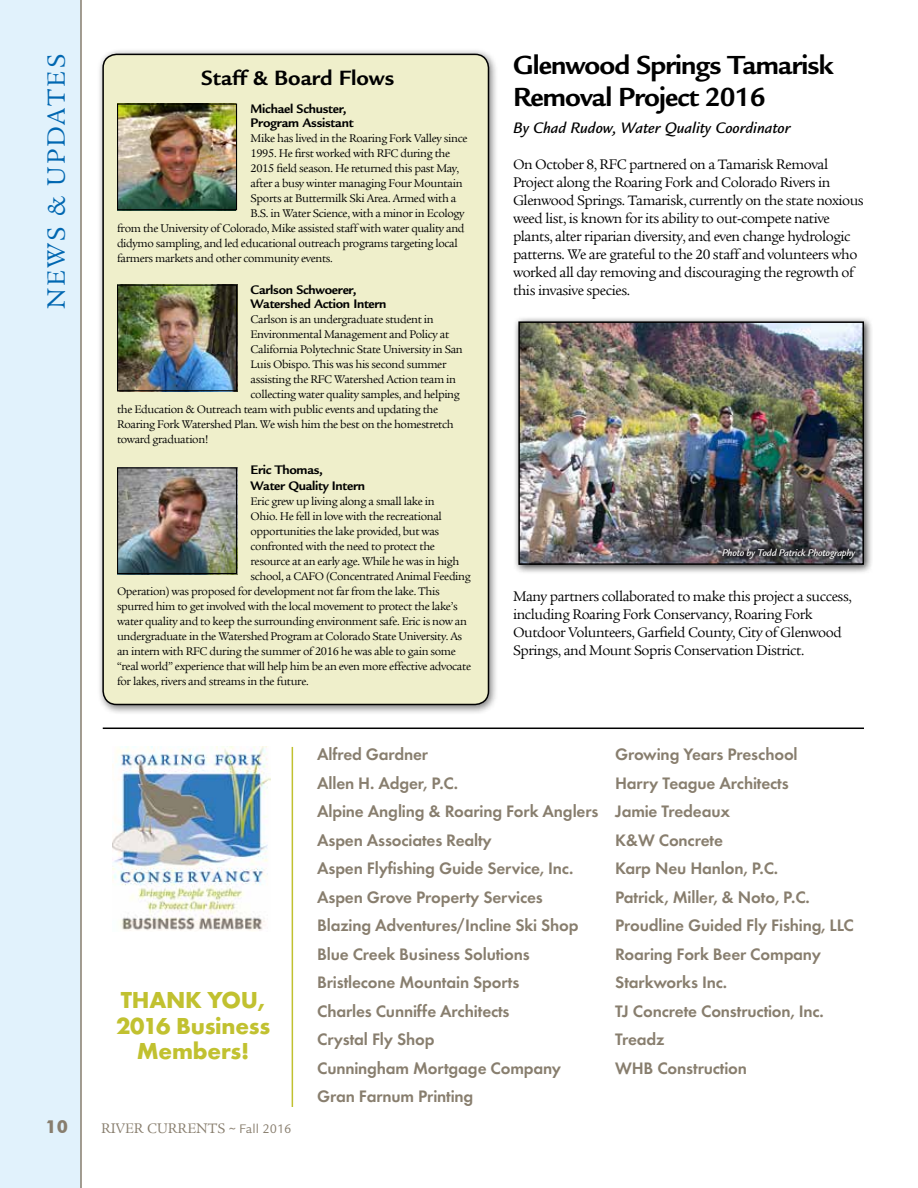
<style>
.page{position:relative;width:918px;height:1188px;background:#fff}
.page>*{position:absolute;margin:0;border:0;box-sizing:border-box;transform-origin:0 0}
.t1{font:700 28.5px/31.5px "Legacy Sans";letter-spacing:-.03em;color:#000}
.t2{font:27px "Legacy Serif";letter-spacing:.08em;color:#0067b1}
.t3{font:700 24px/25.5px "Futura T";letter-spacing:-.01em;color:#c1c130;text-align:center}
.t4{font:700 22.5px "Legacy Sans";color:#000}
.t5{font:700 18px "Futura BT";color:#887e6e}
.t6{font:600 17.25px/28.5px "Futura T";letter-spacing:-.01em;color:#887e6e}
.t7{font:italic 500 16.5px "Legacy Sans";color:#000}
.t8{font:15px/18px "Legacy Serif";letter-spacing:-.03em;color:#000}
.t9{font:15px "Legacy Serif";color:#887e6e}
.t10{font:700 13.5px/13.5px "Legacy Sans";letter-spacing:-.02em;color:#000}
.t11{font:12px "Legacy Serif";letter-spacing:-.03em;color:#000}
.t12{font:italic 500 10.5px "Legacy Sans";letter-spacing:-.02em;color:#fff}
.s1{font-family:"Legacy Sans";font-size:13.5px}
</style>
<div class="page">
<div style="left:0;top:0;width:80px;height:1188px;background:#e1f2fc"></div>
<hr style="left:80px;top:0;width:2px;height:1188px;background:#887e6e">
<img style="left:113px;top:747px;width:158px;height:184px">
<div style="left:97px;top:48px;width:402px;height:667px;background:#000;opacity:.5"></div>
<div style="left:103px;top:54px;width:385px;height:650px;background:#efefcb;border-radius:14px"></div>
<div style="left:102px;top:54px;width:387px;height:651px;border:2px solid #000;border-radius:14px"></div>
<img style="left:119px;top:469px;width:116px;height:103px">
<div style="left:117px;top:467px;width:120px;height:107px;border:1px solid #000"></div>
<img style="left:119px;top:287px;width:116px;height:102px">
<div style="left:117px;top:285px;width:120px;height:106px;border:1px solid #000"></div>
<img style="left:119px;top:105px;width:116px;height:103px">
<div style="left:117px;top:103px;width:120px;height:107px;border:1px solid #000"></div>
<hr style="left:292px;top:747px;width:1px;height:360px;background:#c1c130">
<hr style="left:103px;top:728px;width:761px;height:1px;background:#000">
<div style="left:513px;top:316px;width:361px;height:258px;background:#000;opacity:.75"></div>
<img style="left:521px;top:324px;width:340px;height:238px">
<div style="left:518px;top:321px;width:346px;height:244px;border:2px solid #000"></div>
<div style="left:715px;top:541px;width:148px;height:26px;background:#000;opacity:.75"></div>
<h2 class="t2" style="left:41px;top:309px;width:257px;rotate:-90deg">NEWS &amp; UPDATES</h2>
<h3 class="t4" style="left:201px;top:65px;width:195px">Staff &amp; Board Flows</h3>
<p class="t10" style="left:251px;top:102px;width:104px">Michael Schuster,<br>Program Assistant</p>
<p class="t11" style="left:251px;top:131px;width:218px">Mike has lived in the Roaring Fork Valley since</p>
<p class="t11" style="left:251px;top:146px;width:201px">1995. He first worked with RFC during the</p>
<p class="t11" style="left:251px;top:161px;width:210px">2015 field season. He returned this past May,</p>
<p class="t11" style="left:251px;top:176px;width:214px">after a busy winter managing Four Mountain</p>
<p class="t11" style="left:251px;top:191px;width:207px">Sports at Buttermilk Ski Area. Armed with a</p>
<p class="t11" style="left:251px;top:206px;width:215px">B.S. in Water Science, with a minor in Ecology</p>
<p class="t11" style="left:117px;top:221px;width:349px">from the University of Colorado, Mike assisted staff with water quality and</p>
<p class="t11" style="left:117px;top:236px;width:342px">didymo sampling, and led educational outreach programs targeting local</p>
<p class="t11" style="left:117px;top:251px;width:217px">farmers markets and other community events.</p>
<p class="t10" style="left:251px;top:283px;width:137px">Carlson Schwoerer,<br>Watershed Action Intern</p>
<p class="t11" style="left:251px;top:312px;width:185px">Carlson is an undergraduate student in</p>
<p class="t11" style="left:251px;top:327px;width:200px">Environmental Management and Policy at</p>
<p class="t11" style="left:251px;top:342px;width:214px">California Polytechnic State University in San</p>
<p class="t11" style="left:251px;top:357px;width:197px">Luis Obispo. This was his second summer</p>
<p class="t11" style="left:251px;top:372px;width:207px">assisting the RFC Watershed Action team in</p>
<p class="t11" style="left:251px;top:387px;width:211px">collecting water quality samples, and helping</p>
<p class="t11" style="left:117px;top:402px;width:323px">the Education &amp; Outreach team with public events and updating the</p>
<p class="t11" style="left:117px;top:417px;width:338px">Roaring Fork Watershed Plan. We wish him the best on the homestretch</p>
<p class="t11" style="left:117px;top:432px;width:93px">toward graduation!</p>
<p class="t10" style="left:251px;top:462px;width:116px;line-height:16.2px">Eric Thomas,<br>Water Quality Intern</p>
<p class="t11" style="left:251px;top:495px;width:186px">Eric grew up living along a small lake in</p>
<p class="t11" style="left:251px;top:510px;width:193px">Ohio. He fell in love with the recreational</p>
<p class="t11" style="left:251px;top:525px;width:190px">opportunities the lake provided, but was</p>
<p class="t11" style="left:251px;top:540px;width:186px">confronted with the need to protect the</p>
<p class="t11" style="left:251px;top:555px;width:210px">resource at an early age. While he was in high</p>
<p class="t11" style="left:251px;top:570px;width:222px">school, a CAFO (Concentrated Animal Feeding</p>
<p class="t11" style="left:117px;top:585px;width:324px">Operation) was proposed for development not far from the lake. This</p>
<p class="t11" style="left:117px;top:600px;width:342px">spurred him to get involved with the local movement to protect the lake’s</p>
<p class="t11" style="left:117px;top:615px;width:352px">water quality and to keep the surrounding environment safe. Eric is now an</p>
<p class="t11" style="left:117px;top:630px;width:347px">undergraduate in the Watershed Program at Colorado State University. As</p>
<p class="t11" style="left:117px;top:645px;width:340px">an intern with RFC during the summer of 2016 he was able to gain some</p>
<p class="t11" style="left:117px;top:660px;width:356px">“real world” experience that will help him be an even more effective advocate</p>
<p class="t11" style="left:117px;top:675px;width:193px">for lakes, rivers and streams in the future.</p>
<h1 class="t1" style="left:513px;top:50px;width:322px">Glenwood Springs Tamarisk<br>Removal Project 2016</h1>
<h3 class="t7" style="left:513px;top:119px;width:279px">By Chad Rudow, Water Quality Coordinator</h3>
<p class="t8" style="left:513px;top:155px;width:352px">On October 8, RFC partnered on a Tamarisk Removal Project along the Roaring Fork and Colorado Rivers in Glenwood Springs. Tamarisk, currently on the state noxious weed list, is known for its ability to out-compete native plants, alter riparian diversity, and even change hydrologic patterns. We are grateful to the 20 staff and volunteers who worked all day removing and discouraging the regrowth of this invasive species.</p>
<p class="t12" style="left:722px;top:547px;width:135px">Photo by Todd Patrick Photography</p>
<p class="t8" style="left:513px;top:587px;width:340px">Many partners collaborated to make this project a success, including Roaring Fork Conservancy, Roaring Fork Outdoor Volunteers, Garfield County, City of Glenwood Springs, and Mount Sopris Conservation District.</p>
<h3 class="t3" style="left:116px;top:988px;width:156px">THANK YOU,<br>2016 Business<br>Members!</h3>
<p class="t6" style="left:317px;top:740px;width:283px">Alfred Gardner<br>Allen H. Adger, P.C.<br>Alpine Angling &amp; Roaring Fork Anglers<br>Aspen Associates Realty<br>Aspen Flyfishing Guide Service, Inc.<br>Aspen Grove Property Services<br>Blazing Adventures/Incline Ski Shop<br>Blue Creek Business Solutions<br>Bristlecone Mountain Sports<br>Charles Cunniffe Architects<br>Crystal Fly Shop<br>Cunningham Mortgage Company<br>Gran Farnum Printing</p>
<p class="t6" style="left:615px;top:740px;width:240px">Growing Years Preschool<br>Harry Teague Architects<br>Jamie Tredeaux<br>K&amp;W Concrete<br>Karp Neu Hanlon, P.C.<br>Patrick, Miller, &amp; Noto, P.C.<br>Proudline Guided Fly Fishing, LLC<br>Roaring Fork Beer Company<br>Starkworks Inc.<br>TJ Concrete Construction, Inc.<br>Treadz<br>WHB Construction</p>
<h3 class="t5" style="left:46px;top:1116px;width:24px">10</h3>
<p class="t9" style="left:101px;top:1120px;width:192px">RIVER CURRENTS <span class="s1">~ Fall 2016</span></p>
</div>
